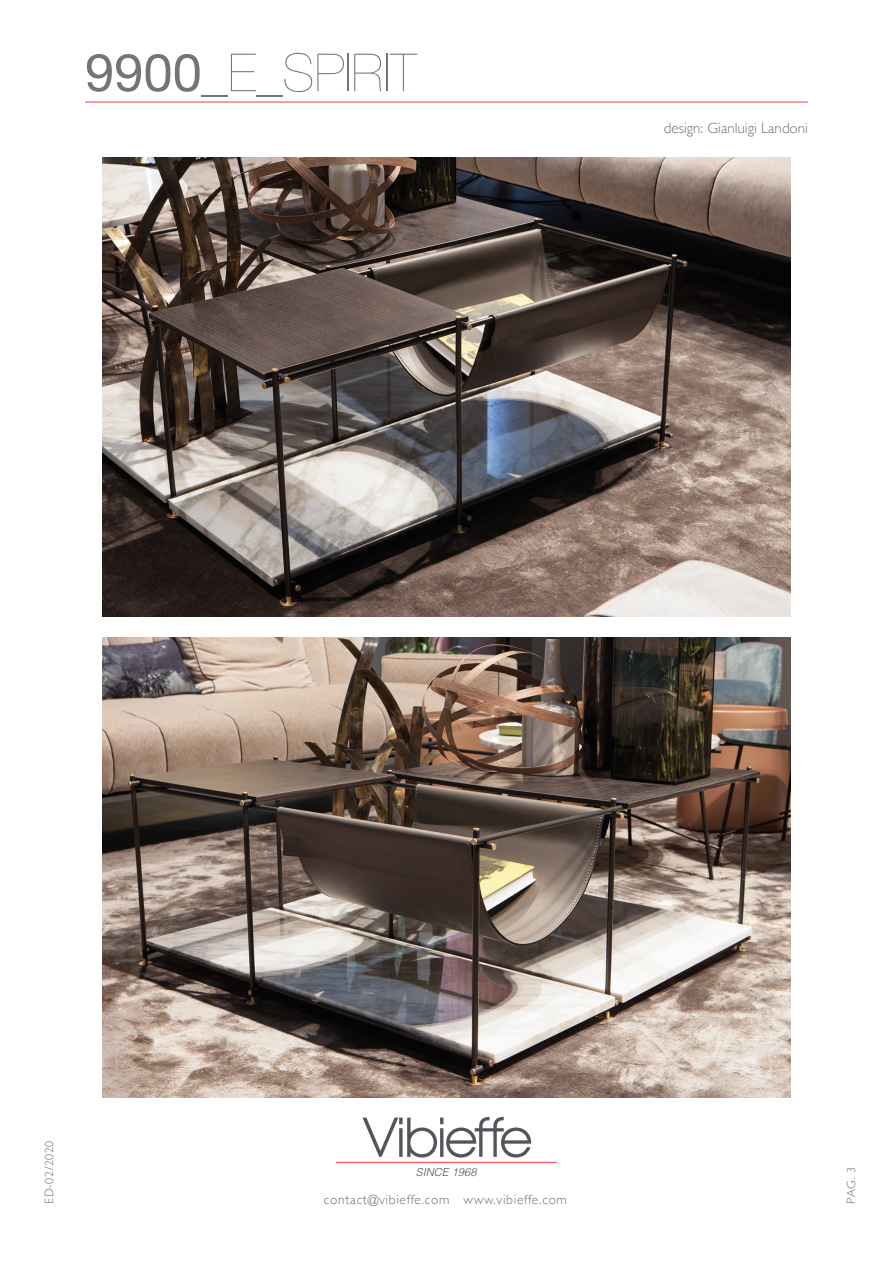
<style>
.page{position:relative;width:893px;height:1263px;background:#fff}
.page>*{position:absolute;margin:0;border:0;box-sizing:border-box;transform-origin:0 0}
.t1{font:200 52.5px "Helvetica Neue";color:#757373}
.t2{font:300 15px "Gill Sans";color:#757373}
.t3{font:300 13.5px "Gill Sans";letter-spacing:.05em;color:#757373}
.t4{font:300 12px "Gill Sans";letter-spacing:.05em;color:#757373}
.t5{font:italic 300 11.1px "Helvetica";color:#54555a}
.s1{font-weight:400}
</style>
<div class="page">
<hr style="left:85px;top:102px;width:723px;height:1px;background:#fb333e">
<svg style="left:362px;top:1117px;width:169px;height:40px"></svg>
<hr style="left:336px;top:1162px;width:221px;height:1px;background:#fb333e">
<img style="left:102px;top:638px;width:689px;height:459px">
<img style="left:102px;top:157px;width:689px;height:459px">
<h1 class="t1" style="left:85px;top:32px;width:333px"><span class="s1">9900</span>_E_SPIRIT</h1>
<p class="t2" style="left:664px;top:117px;width:146px">design: Gianluigi Landoni</p>
<p class="t4" style="left:40px;top:1204px;width:65px;rotate:-90deg">ED-02/2020</p>
<p class="t5" style="left:416px;top:1163px;width:62px">SINCE 1968</p>
<p class="t3" style="left:324px;top:1189px;width:245px">contact@vibieffe.com www.vibieffe.com</p>
<p class="t4" style="left:842px;top:1204px;width:39px;rotate:-90deg">PAG. 3</p>
</div>
